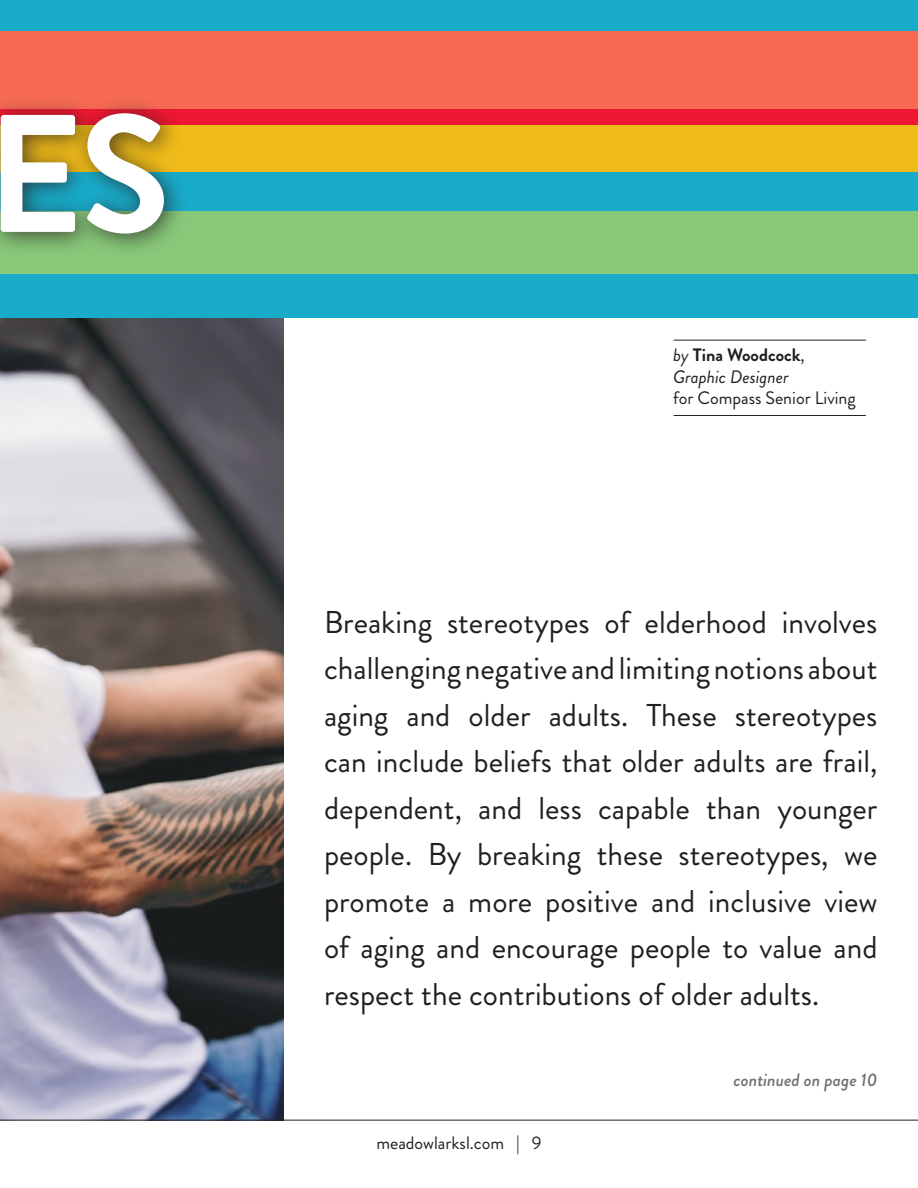
<style>
.page{position:relative;width:918px;height:1188px;background:#fff}
.page>*{position:absolute;margin:0;border:0;box-sizing:border-box;transform-origin:0 0}
.t1{font:700 167.1px "Brandon Grotesque";color:#fff}
.t2{font:31.5px/46.5px "Brandon Grotesque";color:#241f1f;text-align:justify}
.t3{font:18px "Brandon Grotesque";color:#241f1f}
.t4{font:italic 18px/21.6px "Brandon Grotesque";color:#241f1f}
.t5{font:italic 500 18px "Brandon Grotesque";color:#717072}
.s1{font-weight:700;font-style:normal}
.s2{font-style:normal}
</style>
<div class="page">
<img style="left:0;top:317px;width:284px;height:803px">
<div style="left:0;top:0;width:918px;height:39px;background:#18abca"></div>
<div style="left:0;top:31px;width:918px;height:79px;background:#f66a54"></div>
<div style="left:0;top:110px;width:918px;height:15px;background:#ef1731"></div>
<div style="left:0;top:125px;width:918px;height:47px;background:#efbb18"></div>
<div style="left:0;top:209px;width:918px;height:65px;background:#88c879"></div>
<div style="left:0;top:172px;width:918px;height:39px;background:#18abca"></div>
<div style="left:0;top:274px;width:918px;height:43px;background:#18abca"></div>
<div style="left:0;top:95px;width:188px;height:163px;background:#241f1f;opacity:.75"></div>
<hr style="left:674px;top:340px;width:192px;height:1px;background:#241f1f">
<hr style="left:674px;top:415px;width:192px;height:1px;background:#241f1f">
<hr style="left:0;top:1120px;width:918px;height:1px;background:#241f1f">
<h1 class="t1" style="left:-15px;top:58px;width:186px">ES</h1>
<p class="t4" style="left:673px;top:344px;width:133px">by <span class="s1">Tina Woodcock</span><span class="s2">,<br></span>Graphic Designer</p>
<p class="t3" style="left:673px;top:386px;width:184px">for Compass Senior Living</p>
<p class="t2" style="left:324px;top:599px;width:555px">Breaking stereotypes of elderhood involves challenging negative and limiting notions about aging and older adults. These stereotypes can include beliefs that older adults are frail, dependent, and less capable than younger people. By breaking these stereotypes, we promote a more positive and inclusive view of aging and encourage people to value and respect the contributions of older adults.</p>
<p class="t3" style="left:376px;top:1130px;width:167px">meadowlarksl.com | 9</p>
<p class="t5" style="left:734px;top:1067px;width:145px">continued on page 10</p>
</div>
